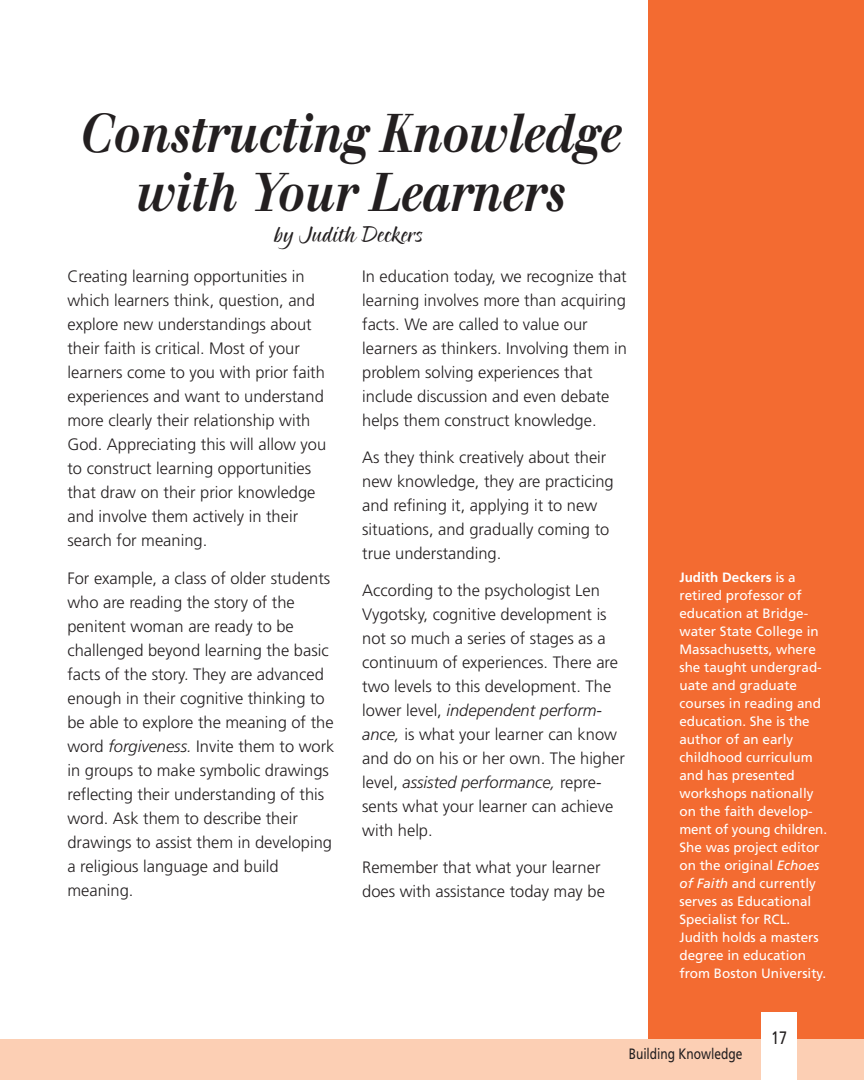
<style>
.page{position:relative;width:864px;height:1080px;background:#fff}
.page>*{position:absolute;margin:0;border:0;box-sizing:border-box;transform-origin:0 0}
.t1{font:italic 500 54px/58.5px "Walbaum";letter-spacing:-.015em;color:#231f20;text-align:center;scale:.85 1}
.t2{font:21px "Pointed Brush";color:#231f20}
.t3{font:18px "Frutiger";color:#231f20;scale:.8 1}
.t4{font:300 16.5px/24px "Frutiger";color:#231f20}
.t5{font:15px "Frutiger";color:#231f20;scale:.8 1}
.t6{font:13.5px/18px "Frutiger";color:#fff}
.s1{font-style:italic}
.s2{font-weight:700}
</style>
<div class="page">
<div style="left:648px;top:0;width:216px;height:1066px;background:#f36b31"></div>
<div style="left:0;top:1039px;width:864px;height:41px;background:#fccfb4"></div>
<div style="left:761px;top:1012px;width:35px;height:68px;background:#fff"></div>
<h1 class="t1" style="left:78px;top:110px;width:639px">Constructing Knowledge with Your Learners</h1>
<p class="t2" style="left:274px;top:227px;width:150px">by Judith Deckers</p>
<p class="t4" style="left:68px;top:266px;width:260px">Creating learning opportunities in which learners think, question, and explore new understandings about their faith is critical. Most of your learners come to you with prior faith experiences and want to understand more clearly their relationship with God. Appreciating this will allow you to construct learning opportunities that draw on their prior knowledge and involve them actively in their search for meaning.</p>
<p class="t4" style="left:68px;top:567px;width:268px">For example, a class of older students who are reading the story of the penitent woman are ready to be challenged beyond learning the basic facts of the story. They are advanced enough in their cognitive thinking to be able to explore the meaning of the word <span class="s1">forgiveness.</span> Invite them to work in groups to make symbolic drawings reflecting their understanding of this word. Ask them to describe their drawings to assist them in developing a religious language and build meaning.</p>
<p class="t4" style="left:362px;top:266px;width:266px">In education today, we recognize that learning involves more than acquiring facts. We are called to value our learners as thinkers. Involving them in problem solving experiences that include discussion and even debate helps them construct knowledge.</p>
<p class="t4" style="left:362px;top:447px;width:253px">As they think creatively about their new knowledge, they are practicing and refining it, applying it to new situations, and gradually coming to true understanding.</p>
<p class="t4" style="left:362px;top:579px;width:264px">According to the psychologist Len<br>Vygotsky, cognitive development is not so much a series of stages as a continuum of experiences. There are two levels to this development. The lower level, <span class="s1">independent perform&shy;ance,</span> is what your learner can know and do on his or her own. The higher level, <span class="s1">assisted performance,</span> repre&shy;sents what your learner can achieve with help.</p>
<p class="t4" style="left:362px;top:856px;width:244px">Remember that what your learner does with assistance today may be</p>
<p class="t6" style="left:680px;top:570px;width:149px"><span class="s2">Judith Deckers</span> is a retired professor of education at Bridge&shy;water State College in<br>Massachusetts, where she taught undergrad&shy;uate and graduate courses in reading and education. She is the author of an early childhood curriculum and has presented workshops nationally on the faith develop&shy;ment of young children.<br>She was project editor on the original <span class="s1">Echoes of Faith</span> and currently serves as Educational<br>Specialist for RCL.<br>Judith holds a masters degree in education from Boston University.</p>
<p class="t3" style="left:771px;top:1030px;width:21px">17</p>
<p class="t5" style="left:629px;top:1047px;width:144px">Building Knowledge</p>
</div>
